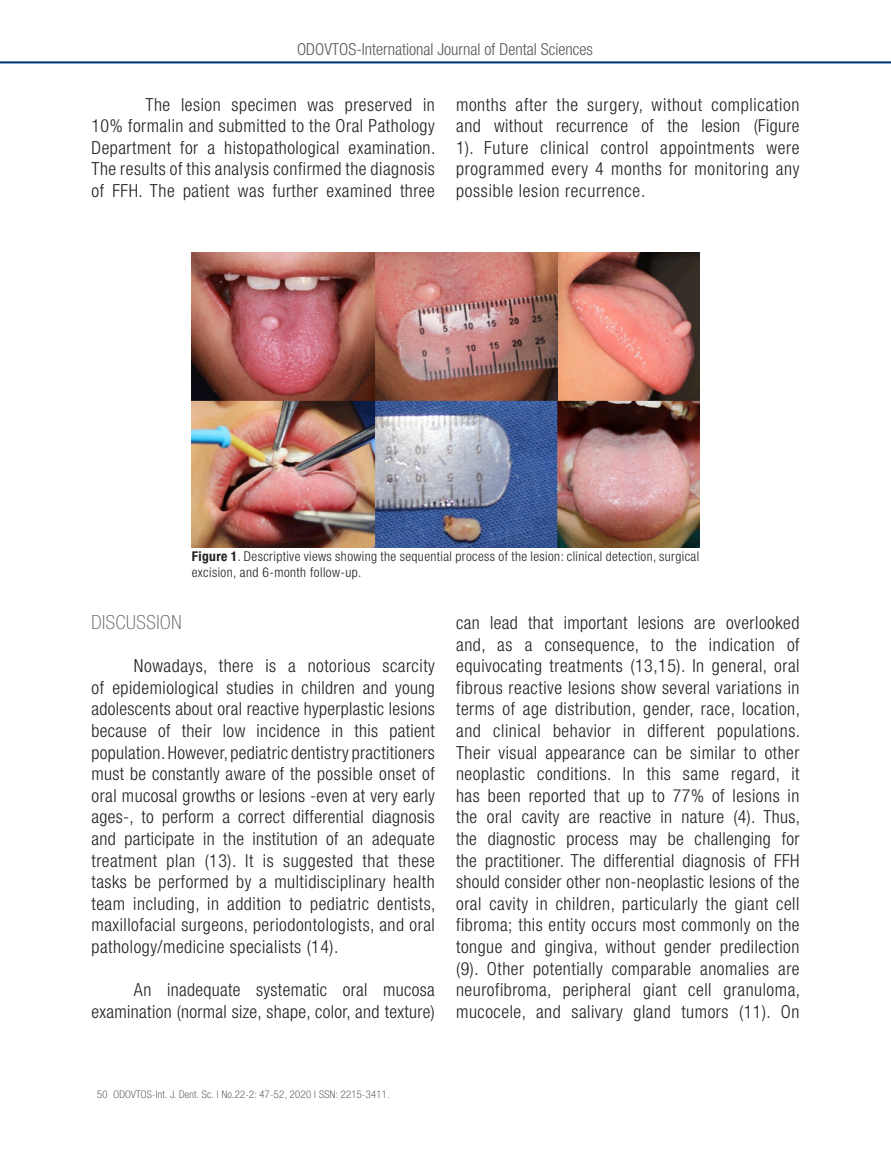
<style>
.page{position:relative;width:891px;height:1161px;background:#fff}
.page>*{position:absolute;margin:0;border:0;box-sizing:border-box;transform-origin:0 0}
.Subtitulo_1{font:100 condensed 19.5px "Helvetica Neue LT Std";letter-spacing:.03em;color:#57585a}
.Texto_general_con_sa{font:300 condensed 18px/21.6px "Helvetica Neue LT Std";letter-spacing:.03em;color:#231f20;text-align:justify}
.t1{font:300 condensed 16.5px "Helvetica Neue LT Std";color:#57585a}
.fuentes_de_tablas{font:300 condensed 13.5px/16.2px "Helvetica Neue LT Std";letter-spacing:.03em;color:#231f20}
.t2{font:100 condensed 10.5px "Helvetica Neue LT Std";letter-spacing:.03em;color:#231f20}
.s1{font-weight:700}
</style>
<div class="page">
<svg style="left:0;top:61px;width:891px;height:2px;background:#2c5f8f"></svg>
<img style="left:192px;top:252px;width:507px;height:295px">
<p class="t1" style="left:297px;top:40px;width:297px">ODOVTOS-International Journal of Dental Sciences</p>
<p class="Texto_general_con_sa" style="left:91px;top:93px;width:346px;text-indent:54px">The lesion specimen was preserved in 10% formalin and submitted to the Oral Pathology Department for a histopathological examination.<br>The results of this analysis confirmed the diagnosis of FFH. The patient was further examined three</p>
<p class="Texto_general_con_sa" style="left:456px;top:93px;width:345px">months after the surgery, without complication and without recurrence of the lesion (Figure 1). Future clinical control appointments were programmed every 4 months for monitoring any possible lesion recurrence.</p>
<p class="fuentes_de_tablas" style="left:192px;top:548px;width:509px"><span class="s1">Figure 1</span>. Descriptive views showing the sequential process of the lesion: clinical detection, surgical excision, and 6-month follow-up.</p>
<p class="Texto_general_con_sa" style="left:456px;top:612px;width:346px">can lead that important lesions are overlooked and, as a consequence, to the indication of equivocating treatments (13,15). In general, oral fibrous reactive lesions show several variations in terms of age distribution, gender, race, location, and clinical behavior in different populations.<br>Their visual appearance can be similar to other neoplastic conditions. In this same regard, it has been reported that up to 77% of lesions in the oral cavity are reactive in nature (4). Thus, the diagnostic process may be challenging for the practitioner. The differential diagnosis of FFH should consider other non-neoplastic lesions of the oral cavity in children, particularly the giant cell fibroma; this entity occurs most commonly on the tongue and gingiva, without gender predilection (9). Other potentially comparable anomalies are neurofibroma, peripheral giant cell granuloma, mucocele, and salivary gland tumors (11). On</p>
<p class="Subtitulo_1" style="left:91px;top:611px;width:92px">DISCUSSION</p>
<p class="Texto_general_con_sa" style="left:91px;top:655px;width:346px;text-indent:43px">Nowadays, there is a notorious scarcity of epidemiological studies in children and young adolescents about oral reactive hyperplastic lesions because of their low incidence in this patient population. However, pediatric dentistry practitioners must be constantly aware of the possible onset of oral mucosal growths or lesions -even at very early ages-, to perform a correct differential diagnosis and participate in the institution of an adequate treatment plan (13). It is suggested that these tasks be performed by a multidisciplinary health team including, in addition to pediatric dentists, maxillofacial surgeons, periodontologists, and oral pathology/medicine specialists (14).</p>
<p class="Texto_general_con_sa" style="left:91px;top:979px;width:345px;text-align:right">An inadequate systematic oral mucosa examination (normal size, shape, color, and texture)</p>
<p class="t2" style="left:97px;top:1088px;width:294px">50 ODOVTOS-Int. J. Dent. Sc. | No.22-2: 47-52, 2020 I SSN: 2215-3411.</p>
</div>
